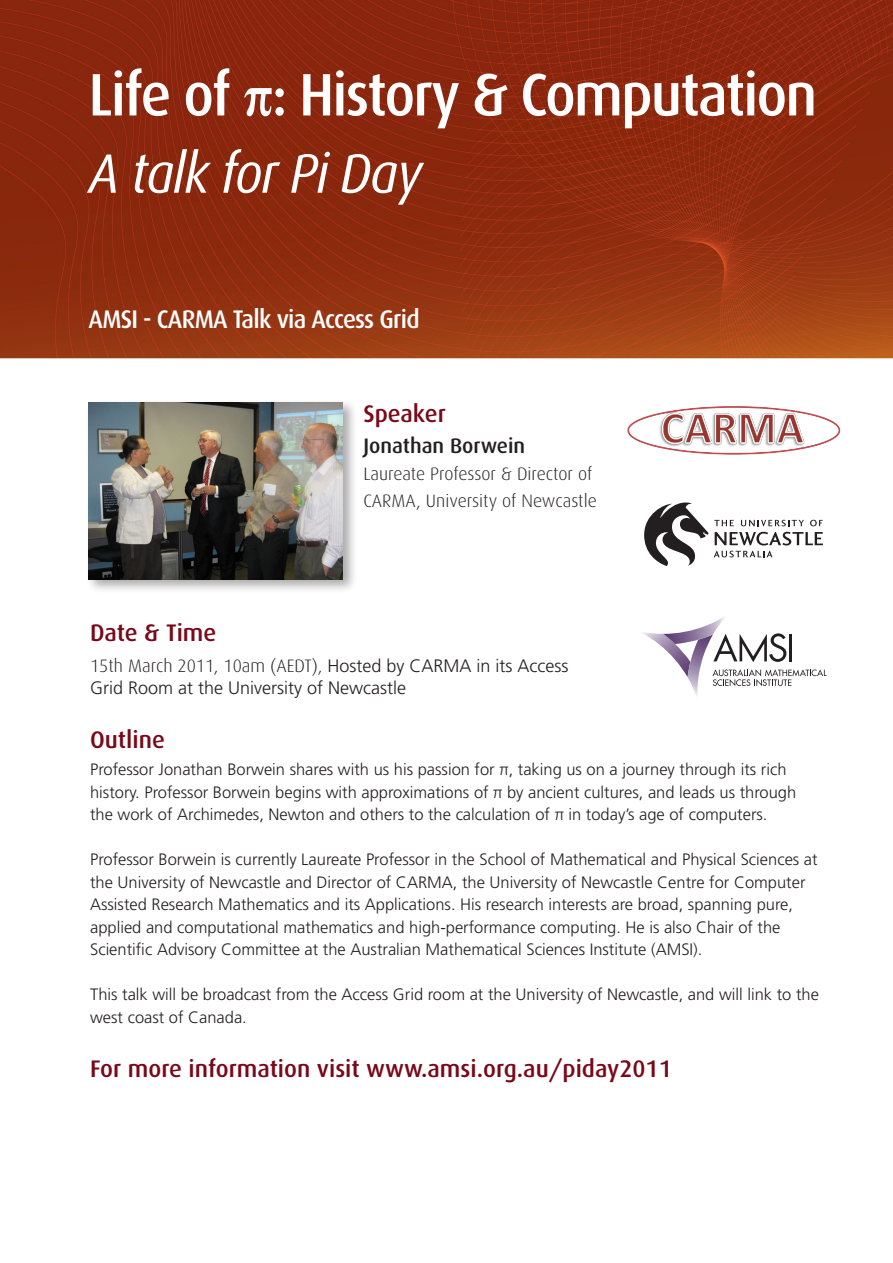
<style>
.page{position:relative;width:893px;height:1263px;background:#fff}
.page>*{position:absolute;margin:0;border:0;box-sizing:border-box;transform-origin:0 0}
.t1{font:500 60px "Dax";letter-spacing:-.03em;color:#fff;scale:.95 1}
.t2{font:italic 55.5px "Dax";letter-spacing:-.03em;color:#fff;scale:.95 1}
.t3{font:500 25.5px "Dax";letter-spacing:-.03em;color:#fff;scale:.95 1}
.t4{font:500 24px "Dax";color:#790919}
.t5{font:500 21px "Dax";color:#231f20}
.t6{font:300 18px/21.6px "Frutiger LT Std";color:#231f20}
.t7{font:300 18px/27px "Dax";color:#231f20}
.t8{font:300 16.5px/22.5px "Frutiger LT Std";color:#231f20}
.s1{font-family:"Baskerville";font-weight:700}
.s2{font-family:"Dax"}
</style>
<div class="page">
<img style="left:0;top:0;width:893px;height:359px">
<svg style="left:642px;top:617px;width:185px;height:79px"></svg>
<img style="left:627px;top:406px;width:214px;height:49px">
<div style="left:85px;top:399px;width:272px;height:194px;background:#231f20;opacity:.38"></div>
<img style="left:89px;top:402px;width:254px;height:177px">
<svg style="left:714px;top:520px;width:20px;height:6px"></svg>
<svg style="left:741px;top:520px;width:63px;height:6px"></svg>
<svg style="left:810px;top:520px;width:13px;height:6px"></svg>
<svg style="left:715px;top:532px;width:108px;height:13px"></svg>
<svg style="left:714px;top:551px;width:58px;height:6px"></svg>
<svg style="left:644px;top:502px;width:64px;height:64px"></svg>
<p class="t1" style="left:89px;top:61px;width:768px">Life of <span class="s1">π</span>: History &amp; Computation</p>
<p class="t2" style="left:89px;top:143px;width:353px">A talk for Pi Day</p>
<p class="t3" style="left:89px;top:305px;width:350px">AMSI - CARMA Talk via Access Grid</p>
<p class="t4" style="left:363px;top:400px;width:84px">Speaker</p>
<p class="t5" style="left:363px;top:434px;width:163px">Jonathan Borwein</p>
<p class="t7" style="left:363px;top:460px;width:235px">Laureate Professor &amp; Director of<br>CARMA, University of Newcastle</p>
<p class="t4" style="left:90px;top:619px;width:128px">Date &amp; Time</p>
<p class="t6" style="left:90px;top:656px;width:480px"><span class="s2">15th March 2011, 10am (AEDT),</span> Hosted by CARMA in its Access<br>Grid Room at the University of Newcastle</p>
<p class="t4" style="left:90px;top:727px;width:76px">Outline</p>
<p class="t8" style="left:90px;top:758px;width:708px">Professor Jonathan Borwein shares with us his passion for π, taking us on a journey through its rich history. Professor Borwein begins with approximations of π by ancient cultures, and leads us through the work of Archimedes, Newton and others to the calculation of π in today’s age of computers.</p>
<p class="t8" style="left:90px;top:848px;width:729px">Professor Borwein is currently Laureate Professor in the School of Mathematical and Physical Sciences at the University of Newcastle and Director of CARMA, the University of Newcastle Centre for Computer Assisted Research Mathematics and its Applications. His research interests are broad, spanning pure, applied and computational mathematics and high-performance computing. He is also Chair of the Scientific Advisory Committee at the Australian Mathematical Sciences Institute (AMSI).</p>
<p class="t8" style="left:90px;top:983px;width:730px">This talk will be broadcast from the Access Grid room at the University of Newcastle, and will link to the west coast of Canada.</p>
<p class="t4" style="left:90px;top:1055px;width:583px">For more information visit www.amsi.org.au/piday2011</p>
</div>
